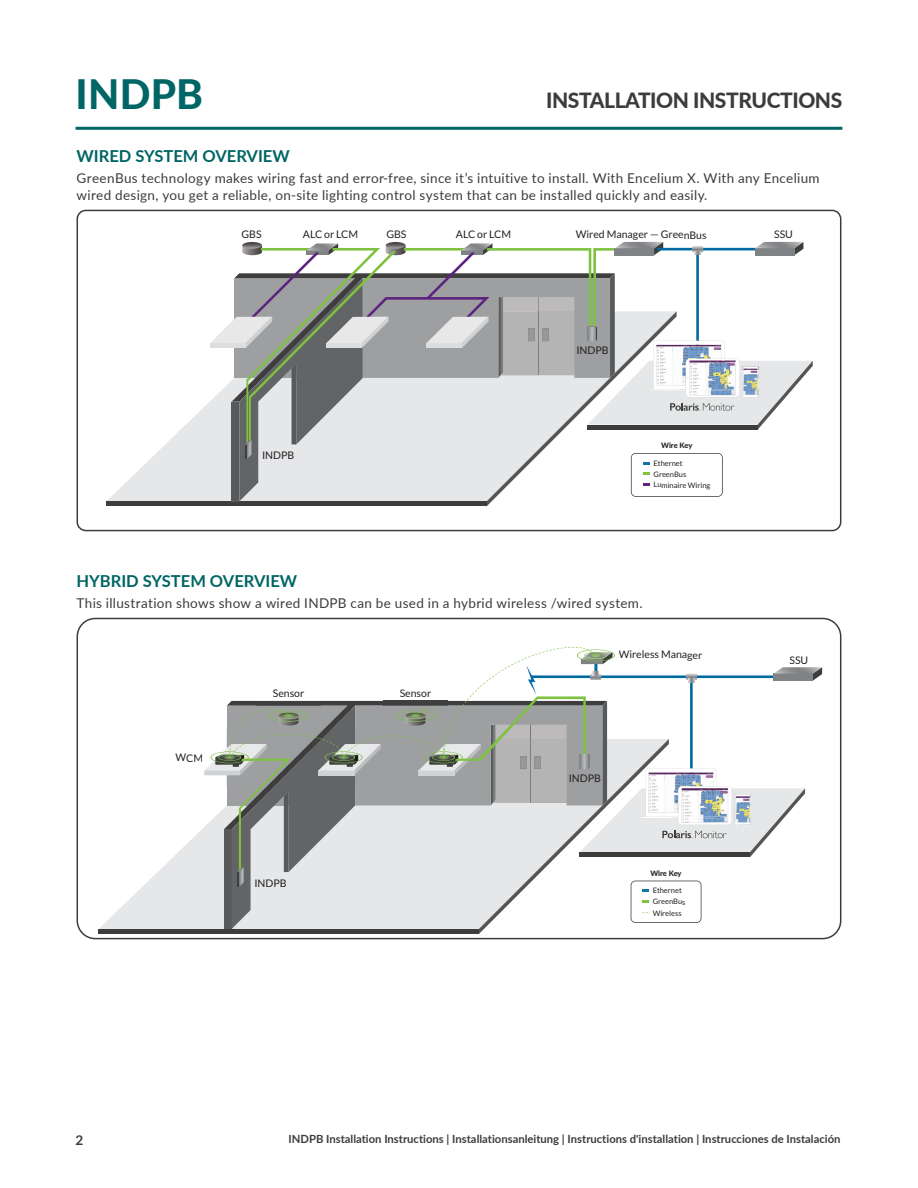
<style>
.page{position:relative;width:918px;height:1188px;background:#fff}
.page>*{position:absolute;margin:0;border:0;box-sizing:border-box;transform-origin:0 0}
.t1{font:800 40.5px "Lato";letter-spacing:.005em;color:#006565}
.t2{font:800 21px "Lato";letter-spacing:-.02em;color:#3c3c3c}
.Installation_Header_Spacing{font:700 16.5px "Lato";color:#006565}
.A4_Cover_Headline_27{font:13.5px/17px "Lato";letter-spacing:.025em;color:#3c3c3c}
.t3{font:700 13.5px "Lato";color:#3c3c3c}
.t4{font:700 11.25px "Lato";color:#3c3c3c}
.t5{font:10.5px "Lato";letter-spacing:-.005em;color:#231f20}
.t6{font:7.5px/10.9px "Lato";letter-spacing:-.005em;color:#231f20}
.t7{font:800 7.5px "Lato";letter-spacing:-.015em;color:#231f20}
</style>
<div class="page">
<hr style="left:76px;top:127px;width:766px;height:3px;background:#006565">
<svg style="left:107px;top:402px;width:103px;height:99px;fill:#e8e9eb"></svg>
<div style="left:106px;top:501px;width:380px;height:5px;background:#3d3d3c"></div>
<svg style="left:210px;top:242px;width:603px;height:265px"></svg>
<svg style="left:587px;top:327px;width:9px;height:14px"></svg>
<div style="left:77px;top:210px;width:764px;height:321px;border:2px solid #3c3c3c;border-radius:9px"></div>
<svg style="left:99px;top:833px;width:99px;height:96px;fill:#ecedee"></svg>
<div style="left:98px;top:929px;width:381px;height:5px;background:#3d3d3c"></div>
<svg style="left:198px;top:647px;width:624px;height:287px"></svg>
<div style="left:77px;top:618px;width:764px;height:321px;border:2px solid #3c3c3c;border-radius:18px"></div>
<h1 class="t1" style="left:76px;top:64px;width:129px">INDPB</h1>
<h2 class="t2" style="left:546px;top:85px;width:298px">INSTALLATION INSTRUCTIONS</h2>
<p class="Installation_Header_Spacing" style="left:77px;top:144px;width:215px">WIRED SYSTEM OVERVIEW</p>
<p class="A4_Cover_Headline_27" style="left:77px;top:169px;width:745px">GreenBus technology makes wiring fast and error-free, since it’s intuitive to install. With Encelium X. With any Encelium wired design, you get a reliable, on-site lighting control system that can be installed quickly and easily.</p>
<p class="t5" style="left:242px;top:229px;width:22px">GBS</p>
<p class="t5" style="left:303px;top:229px;width:57px">ALC or LCM</p>
<p class="t5" style="left:386px;top:229px;width:22px">GBS</p>
<p class="t5" style="left:456px;top:229px;width:57px">ALC or LCM</p>
<p class="t5" style="left:576px;top:229px;width:132px">Wired Manager — GreenBus</p>
<p class="t5" style="left:774px;top:229px;width:20px">SSU</p>
<p class="t5" style="left:576px;top:345px;width:34px">INDPB</p>
<p class="t5" style="left:262px;top:450px;width:34px">INDPB</p>
<p class="t7" style="left:661px;top:440px;width:33px">Wire Key</p>
<p class="t6" style="left:654px;top:457px;width:58px">Ethernet<br>GreenBus<br>Luminaire Wiring</p>
<p class="Installation_Header_Spacing" style="left:77px;top:569px;width:222px">HYBRID SYSTEM OVERVIEW</p>
<p class="A4_Cover_Headline_27" style="left:77px;top:594px;width:568px">This illustration shows show a wired INDPB can be used in a hybrid wireless /wired system.</p>
<p class="t5" style="left:176px;top:752px;width:29px">WCM</p>
<p class="t5" style="left:273px;top:687px;width:33px">Sensor</p>
<p class="t5" style="left:254px;top:877px;width:34px">INDPB</p>
<p class="t5" style="left:400px;top:687px;width:33px">Sensor</p>
<p class="t5" style="left:619px;top:649px;width:85px">Wireless Manager</p>
<p class="t5" style="left:789px;top:655px;width:20px">SSU</p>
<p class="t5" style="left:569px;top:772px;width:34px">INDPB</p>
<p class="t7" style="left:650px;top:868px;width:33px">Wire Key</p>
<p class="t6" style="left:653px;top:885px;width:34px">Ethernet<br>GreenBus</p>
<p class="t6" style="left:653px;top:907px;width:30px">Wireless</p>
<p class="t3" style="left:75px;top:1130px;width:9px">2</p>
<p class="t4" style="left:288px;top:1131px;width:554px">INDPB Installation Instructions | Installationsanleitung | Instructions d'installation | Instrucciones de Instalación</p>
</div>
